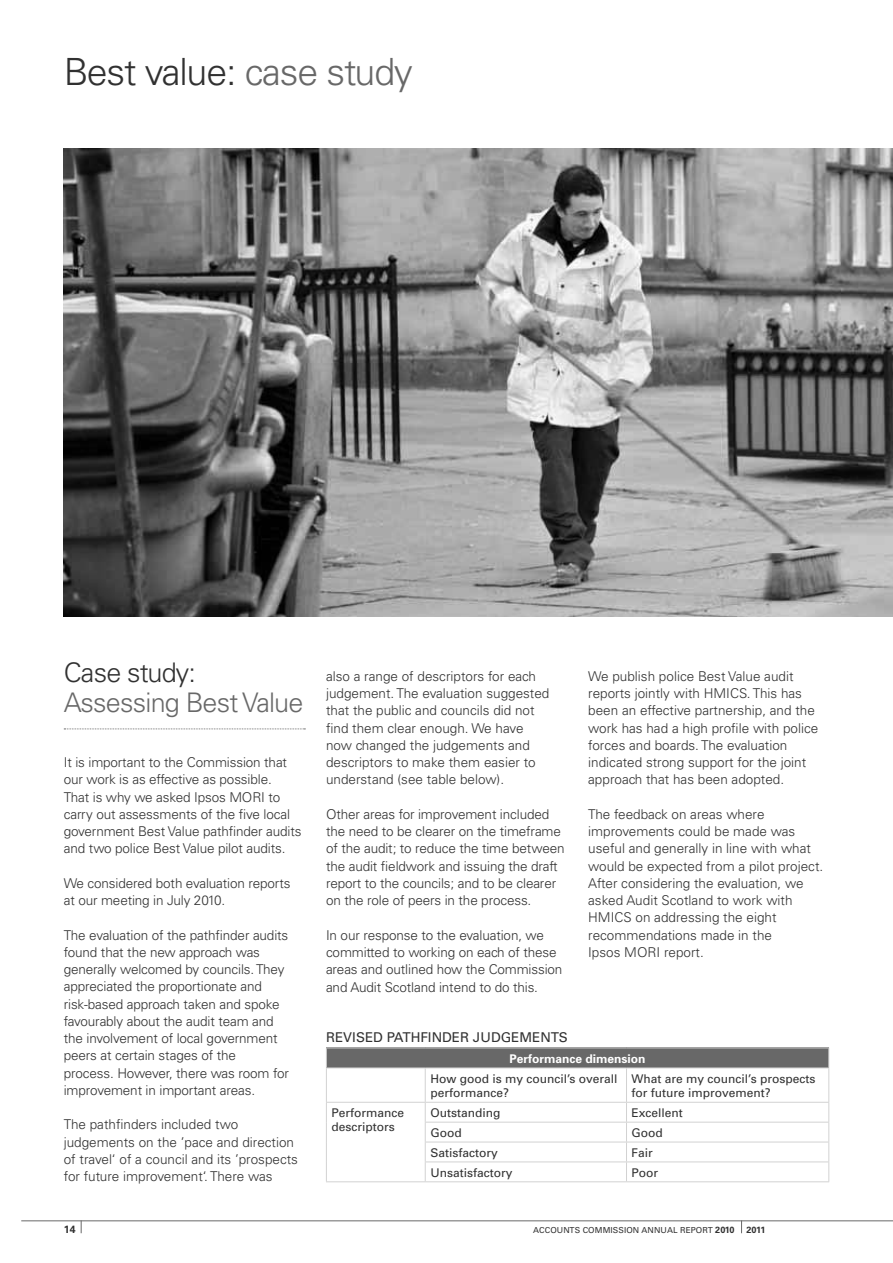
<style>
.page{position:relative;width:893px;height:1263px;background:#fff}
.page>*{position:absolute;margin:0;border:0;box-sizing:border-box;transform-origin:0 0}
.TOP_LARGE_HEAD{font:300 37.5px "Univers LT";letter-spacing:-.03em;color:#313131}
.MAIN_HEAD_UNDERLINE{font:300 27px/30px "Univers LT";letter-spacing:-.03em;color:#686868}
.BODY{font:300 13.5px/17.2px "Univers LT";letter-spacing:-.01em;color:#313131}
.SUB_HEAD{font:13.5px "Univers LT";color:#313131}
.t1{font:12px/14.4px "Univers";color:#313131}
.t2{font:700 12px "Univers";color:#fff}
.t3{font:700 10.5px "Univers LT";color:#313131}
.t4{font:700 9px "Univers LT";color:#313131}
.t5{font:8.25px "Univers LT";letter-spacing:.01em;color:#313131}
.s1{color:#686868}
.s2{color:#313131}
.s3{font-weight:700;font-size:9px}
</style>
<div class="page">
<hr style="left:21px;top:1220px;width:872px;height:1px;background:#686868">
<svg style="left:741px;top:1220px;width:1px;height:13px"></svg>
<svg style="left:81px;top:1220px;width:1px;height:13px"></svg>
<img style="left:64px;top:149px;width:829px;height:468px">
<svg style="left:64px;top:728px;width:241px;height:1px"></svg>
<div style="left:326px;top:1048px;width:503px;height:20px;background:#686868"></div>
<svg style="left:327px;top:1068px;width:501px;height:113px"></svg>
<hr style="left:326px;top:1047px;width:99px;height:1px;background:#d2d2d2">
<svg style="left:326px;top:1048px;width:1px;height:19px"></svg>
<hr style="left:425px;top:1047px;width:201px;height:1px;background:#d2d2d2">
<hr style="left:626px;top:1047px;width:203px;height:1px;background:#d2d2d2">
<svg style="left:828px;top:1048px;width:1px;height:19px"></svg>
<hr style="left:326px;top:1067px;width:99px;height:1px;background:#d2d2d2">
<hr style="left:326px;top:1068px;width:1px;height:34px;background:#d2d2d2">
<hr style="left:425px;top:1067px;width:201px;height:1px;background:#d2d2d2">
<hr style="left:425px;top:1068px;width:1px;height:34px;background:#d2d2d2">
<hr style="left:626px;top:1067px;width:203px;height:1px;background:#d2d2d2">
<hr style="left:626px;top:1068px;width:1px;height:34px;background:#d2d2d2">
<hr style="left:828px;top:1068px;width:1px;height:34px;background:#d2d2d2">
<hr style="left:326px;top:1102px;width:99px;height:1px;background:#d2d2d2">
<svg style="left:326px;top:1103px;width:1px;height:78px"></svg>
<hr style="left:326px;top:1181px;width:99px;height:1px;background:#d2d2d2">
<hr style="left:425px;top:1102px;width:201px;height:1px;background:#d2d2d2">
<hr style="left:626px;top:1102px;width:203px;height:1px;background:#d2d2d2">
<hr style="left:425px;top:1122px;width:201px;height:1px;background:#d2d2d2">
<hr style="left:626px;top:1122px;width:203px;height:1px;background:#d2d2d2">
<hr style="left:425px;top:1142px;width:201px;height:1px;background:#d2d2d2">
<hr style="left:626px;top:1142px;width:203px;height:1px;background:#d2d2d2">
<hr style="left:425px;top:1161px;width:201px;height:1px;background:#d2d2d2">
<svg style="left:425px;top:1103px;width:1px;height:78px"></svg>
<hr style="left:626px;top:1161px;width:203px;height:1px;background:#d2d2d2">
<svg style="left:626px;top:1103px;width:1px;height:78px"></svg>
<svg style="left:828px;top:1103px;width:1px;height:78px"></svg>
<hr style="left:425px;top:1181px;width:201px;height:1px;background:#d2d2d2">
<hr style="left:626px;top:1181px;width:203px;height:1px;background:#d2d2d2">
<p class="TOP_LARGE_HEAD" style="left:64px;top:49px;width:351px">Best value: <span class="s1">case study</span></p>
<p class="MAIN_HEAD_UNDERLINE" style="left:64px;top:657px;width:241px"><span class="s2">Case study:<br></span>Assessing Best Value</p>
<p class="BODY" style="left:64px;top:754px;width:239px">It is important to the Commission that our work is as effective as possible.<br>That is why we asked Ipsos MORI to carry out assessments of the five local government Best Value pathfinder audits and two police Best Value pilot audits.</p>
<p class="BODY" style="left:64px;top:874px;width:228px">We considered both evaluation reports at our meeting in July 2010.</p>
<p class="BODY" style="left:64px;top:926px;width:227px">The evaluation of the pathfinder audits found that the new approach was generally welcomed by councils. They appreciated the proportionate and risk-based approach taken and spoke favourably about the audit team and the involvement of local government peers at certain stages of the process. However, there was room for improvement in important areas.</p>
<p class="BODY" style="left:64px;top:1116px;width:236px">The pathfinders included two judgements on the ’pace and direction of travel‘ of a council and its ’prospects for future improvement‘. There was</p>
<p class="BODY" style="left:326px;top:667px;width:225px">also a range of descriptors for each judgement. The evaluation suggested that the public and councils did not find them clear enough. We have now changed the judgements and descriptors to make them easier to understand (see table below).</p>
<p class="BODY" style="left:326px;top:805px;width:240px">Other areas for improvement included the need to be clearer on the timeframe of the audit; to reduce the time between the audit fieldwork and issuing the draft report to the councils; and to be clearer on the role of peers in the process.</p>
<p class="BODY" style="left:326px;top:926px;width:238px">In our response to the evaluation, we committed to working on each of these areas and outlined how the Commission and Audit Scotland intend to do this.</p>
<p class="BODY" style="left:588px;top:667px;width:232px">We publish police Best Value audit reports jointly with HMICS. This has been an effective partnership, and the work has had a high profile with police forces and boards. The evaluation indicated strong support for the joint approach that has been adopted.</p>
<p class="BODY" style="left:588px;top:805px;width:237px">The feedback on areas where improvements could be made was useful and generally in line with what would be expected from a pilot project.<br>After considering the evaluation, we asked Audit Scotland to work with<br>HMICS on addressing the eight recommendations made in the<br>Ipsos MORI report.</p>
<p class="SUB_HEAD" style="left:326px;top:1029px;width:243px">REVISED PATHFINDER JUDGEMENTS</p>
<p class="t2" style="left:510px;top:1051px;width:138px">Performance dimension</p>
<p class="t1" style="left:430px;top:1071px;width:189px">How good is my council’s overall performance?</p>
<p class="t1" style="left:632px;top:1071px;width:185px">What are my council’s prospects for future improvement?</p>
<p class="t1" style="left:331px;top:1105px;width:74px">Performance descriptors</p>
<p class="t1" style="left:430px;top:1105px;width:71px">Outstanding</p>
<p class="t1" style="left:632px;top:1105px;width:53px">Excellent</p>
<p class="t1" style="left:430px;top:1125px;width:33px">Good</p>
<p class="t1" style="left:632px;top:1125px;width:33px">Good</p>
<p class="t1" style="left:430px;top:1145px;width:69px">Satisfactory</p>
<p class="t1" style="left:632px;top:1145px;width:23px">Fair</p>
<p class="t1" style="left:430px;top:1165px;width:84px">Unsatisfactory</p>
<p class="t1" style="left:632px;top:1165px;width:28px">Poor</p>
<p class="t3" style="left:64px;top:1223px;width:13px">14</p>
<p class="t5" style="left:533px;top:1225px;width:203px">ACCOUNTS COMMISSION ANNUAL REPORT <span class="s3">2010</span></p>
<p class="t4" style="left:746px;top:1225px;width:20px">2011</p>
</div>
